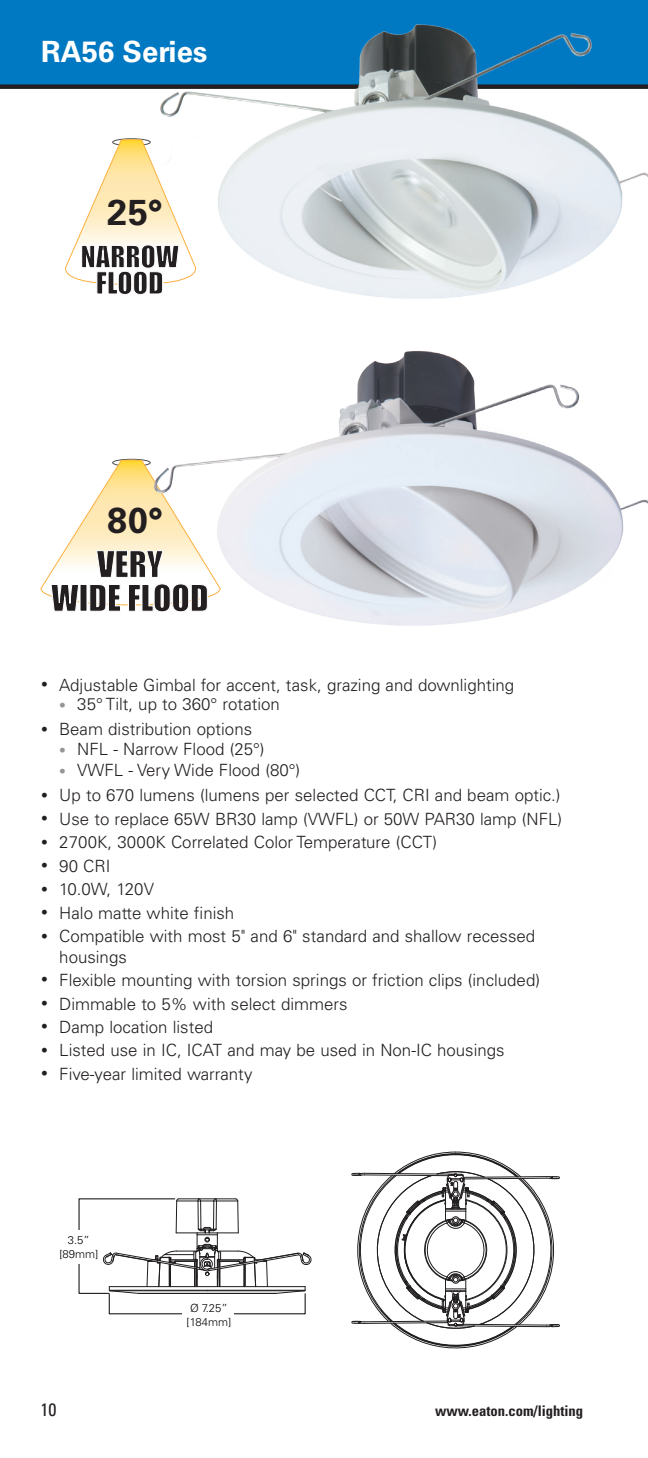
<style>
.page{position:relative;width:648px;height:1458px;background:#fff}
.page>*{position:absolute;margin:0;border:0;box-sizing:border-box;transform-origin:0 0}
.t1{font:700 36px "Univers LT Std";color:#231f20}
.t2{font:700 29.25px "Univers LT Std";color:#fff}
.t3{font:condensed 18px "Univers LT Std";color:#231f20}
.t4{font:300 16.88px/20.2px "Univers LT Std";color:#231f20}
.t5{font:700 condensed 14.62px "Univers LT Std";color:#231f20}
.t6{font:300 11.25px/13.5px "Univers LT Std";color:#040503;text-align:center}
.s1{font-size:13.5px}
.s2{font-size:13.5px;color:#939598}
</style>
<div class="page">
<div style="left:0;top:0;width:648px;height:87px;background:#0079c2"></div>
<div style="left:0;top:84px;width:648px;height:5px;background:#231f20"></div>
<div style="left:112px;top:138px;width:39px;height:8px;border:1px solid #4b4c4d;border-radius:50%"></div>
<svg style="left:64px;top:139px;width:91px;height:156px"></svg>
<svg style="left:40px;top:459px;width:106px;height:153px"></svg>
<img style="left:146px;top:351px;width:502px;height:275px">
<img style="left:155px;top:24px;width:493px;height:275px">
<div style="left:109px;top:1293px;width:197px;height:21px;border:1px solid #201d1e"></div>
<svg style="left:78px;top:1198px;width:234px;height:112px"></svg>
<svg style="left:351px;top:1151px;width:209px;height:198px"></svg>
<div style="left:77px;top:1230px;width:5px;height:33px;background:#fff"></div>
<div style="left:183px;top:1309px;width:51px;height:10px;background:#fff"></div>
<h2 class="t2" style="left:41px;top:34px;width:168px">RA56 Series</h2>
<h1 class="t1" style="left:107px;top:191px;width:57px">25°</h1>
<h1 class="t1" style="left:107px;top:499px;width:57px">80°</h1>
<p class="t4" style="left:41px;top:675px;width:474px"><span class="s1">•</span> Adjustable Gimbal for accent, task, grazing and downlighting</p>
<p class="t4" style="left:59px;top:694px;width:222px"><span class="s2">•</span> 35° Tilt, up to 360° rotation</p>
<p class="t4" style="left:41px;top:719px;width:212px"><span class="s1">•</span> Beam distribution options</p>
<p class="t4" style="left:59px;top:739px;width:207px"><span class="s2">•</span> NFL - Narrow Flood (25°)</p>
<p class="t4" style="left:59px;top:760px;width:242px"><span class="s2">•</span> VWFL - Very Wide Flood (80°)</p>
<p class="t4" style="left:41px;top:785px;width:521px"><span class="s1">•</span> Up to 670 lumens (lumens per selected CCT, CRI and beam optic.)</p>
<p class="t4" style="left:41px;top:809px;width:522px"><span class="s1">•</span> Use to replace 65W BR30 lamp (VWFL) or 50W PAR30 lamp (NFL)</p>
<p class="t4" style="left:41px;top:832px;width:397px"><span class="s1">•</span> 2700K, 3000K Correlated Color Temperature (CCT)</p>
<p class="t4" style="left:41px;top:856px;width:71px"><span class="s1">•</span> 90 CRI</p>
<p class="t4" style="left:41px;top:879px;width:114px"><span class="s1">•</span> 10.0W, 120V</p>
<p class="t4" style="left:41px;top:903px;width:194px"><span class="s1">•</span> Halo matte white finish</p>
<p class="t4" style="left:59px;top:926px;width:477px;text-indent:-18px"><span class="s1">•</span> Compatible with most 5" and 6" standard and shallow recessed housings</p>
<p class="t4" style="left:41px;top:970px;width:500px"><span class="s1">•</span> Flexible mounting with torsion springs or friction clips (included)</p>
<p class="t4" style="left:41px;top:993px;width:308px"><span class="s1">•</span> Dimmable to 5% with select dimmers</p>
<p class="t4" style="left:41px;top:1017px;width:173px"><span class="s1">•</span> Damp location listed</p>
<p class="t4" style="left:41px;top:1040px;width:465px"><span class="s1">•</span> Listed use in IC, ICAT and may be used in Non-IC housings</p>
<p class="t4" style="left:41px;top:1064px;width:213px"><span class="s1">•</span> Five-year limited warranty</p>
<p class="t6" style="left:59px;top:1233px;width:40px">3.5” [89mm]</p>
<p class="t6" style="left:187px;top:1302px;width:46px">Ø 7.25” [184mm]</p>
<p class="t3" style="left:40px;top:1398px;width:17px">10</p>
<p class="t5" style="left:435px;top:1402px;width:150px">www.eaton.com/lighting</p>
</div>
